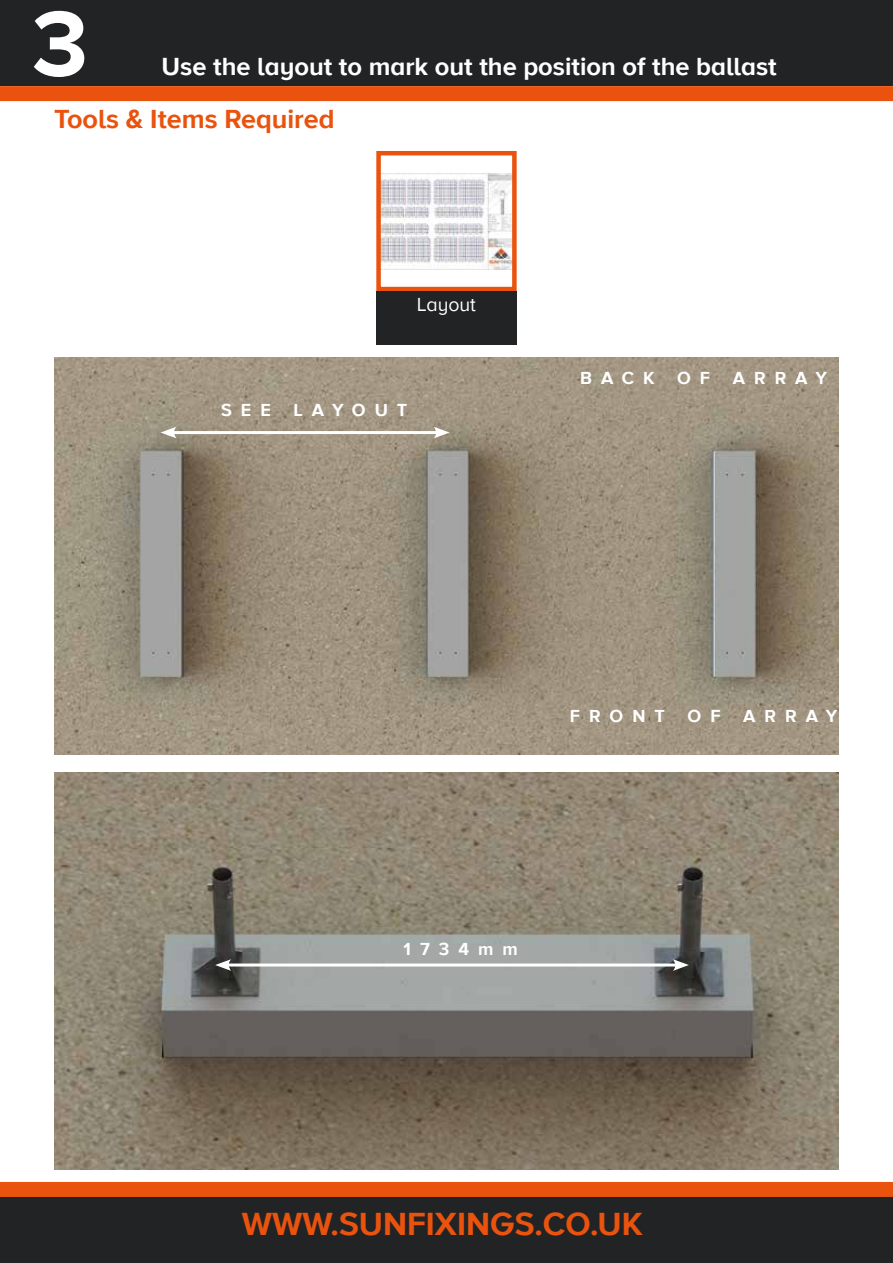
<style>
.page{position:relative;width:893px;height:1263px;background:#fff}
.page>*{position:absolute;margin:0;border:0;box-sizing:border-box;transform-origin:0 0}
.t1{font:700 96px "Proxima Nova A";color:#fff}
.t2{font:700 33px "Proxima Nova A";color:#e9530e}
.t3{font:700 27px "Proxima Nova A";color:#e9530e}
.t4{font:700 25.5px "Proxima Nova A";color:#fff}
.t5{font:19.5px "Proxima Nova A";color:#fff}
.t6{font:700 18px "Proxima Nova A";letter-spacing:.5em;color:#fff}
</style>
<div class="page">
<div style="left:0;top:0;width:893px;height:86px;background:#222324"></div>
<div style="left:0;top:1195px;width:893px;height:68px;background:#222324"></div>
<div style="left:0;top:1182px;width:893px;height:15px;background:#e9530e"></div>
<div style="left:0;top:86px;width:893px;height:15px;background:#e9530e"></div>
<img style="left:381px;top:173px;width:131px;height:96px">
<div style="left:376px;top:151px;width:141px;height:140px;border:4px solid #e9530e"></div>
<div style="left:376px;top:291px;width:141px;height:53px;background:#222324"></div>
<img style="left:54px;top:357px;width:785px;height:397px">
<img style="left:54px;top:772px;width:785px;height:397px">
<hr style="left:171px;top:431px;width:268px;height:3px;background:#fff">
<svg style="left:161px;top:427px;width:16px;height:11px"></svg>
<svg style="left:434px;top:427px;width:16px;height:11px"></svg>
<hr style="left:226px;top:963px;width:452px;height:3px;background:#fff">
<svg style="left:215px;top:959px;width:16px;height:12px"></svg>
<svg style="left:673px;top:959px;width:16px;height:12px"></svg>
<h1 class="t1" style="left:32px;top:-11px;width:58px">3</h1>
<p class="t3" style="left:54px;top:103px;width:282px">Tools &amp; Items Required</p>
<p class="t4" style="left:162px;top:52px;width:617px">Use the layout to mark out the position of the ballast</p>
<p class="t5" style="left:417px;top:293px;width:61px">Layout</p>
<p class="t6" style="left:221px;top:399px;width:51px">SEE</p>
<p class="t6" style="left:294px;top:399px;width:115px">LAYOUT</p>
<p class="t6" style="left:580px;top:368px;width:76px">BACK</p>
<p class="t6" style="left:677px;top:368px;width:35px">O F</p>
<p class="t6" style="left:733px;top:368px;width:96px">ARRAY</p>
<p class="t6" style="left:570px;top:705px;width:97px">FRONT</p>
<p class="t6" style="left:687px;top:705px;width:35px">O F</p>
<p class="t6" style="left:743px;top:705px;width:96px">ARRAY</p>
<p class="t6" style="left:404px;top:938px;width:116px">1734mm</p>
<p class="t2" style="left:242px;top:1205px;width:402px">WWW.SUNFIXINGS.CO.UK</p>
</div>
